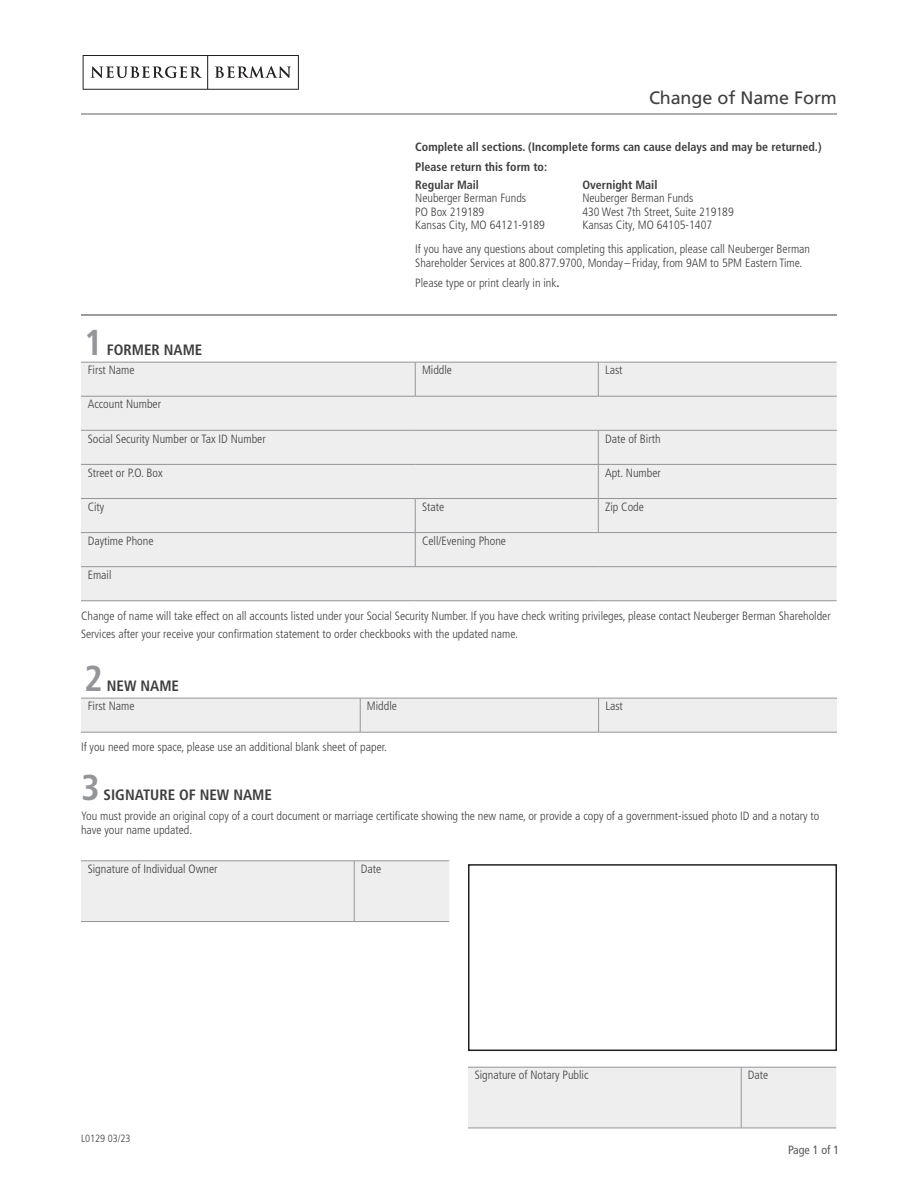
<style>
.page{position:relative;width:918px;height:1188px;background:#fff}
.page>*{position:absolute;margin:0;border:0;box-sizing:border-box;transform-origin:0 0}
.ALL_CAPS_Sections_H{font:700 condensed 36px "Frutiger LT Pro";color:#939598}
.Main_Title{font:18px "Frutiger LT Pro";letter-spacing:-.005em;color:#3e3e3f}
.ALL_CAPS_Sections_H-2{font:700 condensed 15px "Frutiger LT Pro";color:#3e3e3f}
.Body_Copy_8pt_9{font:300 condensed 12px/13.5px "Frutiger LT Pro";color:#3e3e3f}
.Table_Copy_8pt{font:300 condensed 12px/13.5px "Frutiger LT Pro";color:#3e3e3f}
.Body_Copy_8pt_9-2{font:700 condensed 12px "Frutiger LT Pro";color:#3e3e3f}
.t1{font:condensed 12px "Frutiger LT Pro";color:#57585a}
.Disclosures_SKU_7_8{font:300 condensed 10.5px "Frutiger LT Pro";color:#3e3e3f}
.s1{font-weight:700}
</style>
<div class="page">
<hr style="left:81px;top:113px;width:756px;height:2px;background:#939598">
<svg style="left:83px;top:55px;width:216px;height:35px"></svg>
<hr style="left:81px;top:314px;width:756px;height:2px;background:#939598">
<div style="left:81px;top:363px;width:756px;height:238px;background:#eeeeef"></div>
<hr style="left:81px;top:498px;width:334px;height:1px;background:#939598">
<hr style="left:415px;top:498px;width:183px;height:1px;background:#939598">
<hr style="left:598px;top:498px;width:239px;height:1px;background:#939598">
<hr style="left:415px;top:499px;width:1px;height:33px;background:#939598">
<hr style="left:598px;top:499px;width:1px;height:33px;background:#939598">
<hr style="left:81px;top:532px;width:334px;height:1px;background:#939598">
<hr style="left:81px;top:362px;width:334px;height:1px;background:#939598">
<hr style="left:415px;top:362px;width:183px;height:1px;background:#939598">
<hr style="left:598px;top:362px;width:239px;height:1px;background:#939598">
<hr style="left:415px;top:362px;width:1px;height:34px;background:#939598">
<hr style="left:598px;top:362px;width:1px;height:34px;background:#939598">
<hr style="left:598px;top:465px;width:1px;height:33px;background:#939598">
<hr style="left:598px;top:464px;width:239px;height:1px;background:#939598">
<hr style="left:598px;top:430px;width:239px;height:1px;background:#939598">
<hr style="left:81px;top:396px;width:334px;height:1px;background:#939598">
<hr style="left:415px;top:396px;width:183px;height:1px;background:#939598">
<hr style="left:598px;top:396px;width:239px;height:1px;background:#939598">
<hr style="left:81px;top:430px;width:334px;height:1px;background:#939598">
<hr style="left:415px;top:430px;width:183px;height:1px;background:#939598">
<hr style="left:598px;top:431px;width:1px;height:33px;background:#939598">
<hr style="left:81px;top:464px;width:334px;height:1px;background:#939598">
<hr style="left:415px;top:464px;width:183px;height:1px;background:#939598">
<hr style="left:81px;top:566px;width:334px;height:1px;background:#939598">
<hr style="left:81px;top:601px;width:334px;height:1px;background:#939598">
<hr style="left:415px;top:601px;width:183px;height:1px;background:#939598">
<hr style="left:598px;top:601px;width:239px;height:1px;background:#939598">
<hr style="left:415px;top:532px;width:183px;height:1px;background:#939598">
<hr style="left:598px;top:532px;width:239px;height:1px;background:#939598">
<hr style="left:415px;top:566px;width:183px;height:1px;background:#939598">
<hr style="left:598px;top:566px;width:239px;height:1px;background:#939598">
<hr style="left:415px;top:533px;width:1px;height:33px;background:#939598">
<div style="left:81px;top:699px;width:756px;height:33px;background:#eeeeef"></div>
<hr style="left:81px;top:698px;width:279px;height:1px;background:#939598">
<hr style="left:360px;top:698px;width:239px;height:1px;background:#939598">
<hr style="left:599px;top:698px;width:238px;height:1px;background:#939598">
<hr style="left:360px;top:698px;width:1px;height:34px;background:#939598">
<hr style="left:598px;top:698px;width:1px;height:34px;background:#939598">
<hr style="left:81px;top:732px;width:279px;height:1px;background:#939598">
<hr style="left:360px;top:732px;width:239px;height:1px;background:#939598">
<hr style="left:599px;top:732px;width:238px;height:1px;background:#939598">
<div style="left:81px;top:862px;width:368px;height:59px;background:#eeeeef"></div>
<hr style="left:81px;top:861px;width:273px;height:1px;background:#939598">
<hr style="left:354px;top:861px;width:95px;height:1px;background:#939598">
<hr style="left:81px;top:921px;width:273px;height:1px;background:#939598">
<hr style="left:354px;top:921px;width:95px;height:1px;background:#939598">
<hr style="left:354px;top:861px;width:1px;height:60px;background:#939598">
<div style="left:468px;top:864px;width:369px;height:187px;border:2px solid #231f20"></div>
<div style="left:468px;top:1068px;width:368px;height:60px;background:#eeeeef"></div>
<hr style="left:468px;top:1067px;width:273px;height:1px;background:#939598">
<hr style="left:741px;top:1067px;width:95px;height:1px;background:#939598">
<hr style="left:468px;top:1128px;width:273px;height:1px;background:#939598">
<hr style="left:741px;top:1128px;width:95px;height:1px;background:#939598">
<hr style="left:741px;top:1067px;width:1px;height:61px;background:#939598">
<p class="Main_Title" style="left:649px;top:87px;width:189px">Change of Name Form</p>
<p class="Body_Copy_8pt_9-2" style="left:415px;top:140px;width:408px">Complete all sections. (Incomplete forms can cause delays and may be returned.)</p>
<p class="Body_Copy_8pt_9-2" style="left:415px;top:160px;width:133px">Please return this form to:</p>
<p class="Body_Copy_8pt_9-2" style="left:415px;top:177px;width:65px">Regular Mail</p>
<p class="Body_Copy_8pt_9" style="left:415px;top:191px;width:112px">Neuberger Berman Funds<br>PO Box 219189</p>
<p class="Body_Copy_8pt_9" style="left:415px;top:218px;width:131px">Kansas City, MO 64121-9189</p>
<p class="Body_Copy_8pt_9-2" style="left:582px;top:177px;width:77px">Overnight Mail</p>
<p class="Body_Copy_8pt_9" style="left:582px;top:191px;width:153px">Neuberger Berman Funds<br>430 West 7th Street, Suite 219189</p>
<p class="Body_Copy_8pt_9" style="left:582px;top:218px;width:131px">Kansas City, MO 64105-1407</p>
<p class="Table_Copy_8pt" style="left:415px;top:242px;width:396px">If you have any questions about completing this application, please call Neuberger Berman<br>Shareholder Services at 800.877.9700, Monday –Friday, from 9AM to 5PM Eastern Time.</p>
<p class="Body_Copy_8pt_9" style="left:415px;top:276px;width:146px">Please type or print clearly in ink<span class="s1">.</span></p>
<p class="ALL_CAPS_Sections_H" style="left:84px;top:321px;width:20px">1</p>
<p class="ALL_CAPS_Sections_H-2" style="left:107px;top:341px;width:97px">FORMER NAME</p>
<p class="Table_Copy_8pt" style="left:88px;top:364px;width:48px">First Name</p>
<p class="Table_Copy_8pt" style="left:422px;top:364px;width:31px">Middle</p>
<p class="Table_Copy_8pt" style="left:605px;top:364px;width:19px">Last</p>
<p class="Table_Copy_8pt" style="left:88px;top:398px;width:75px">Account Number</p>
<p class="Table_Copy_8pt" style="left:88px;top:432px;width:180px">Social Security Number or Tax ID Number</p>
<p class="Table_Copy_8pt" style="left:605px;top:432px;width:57px">Date of Birth</p>
<p class="Table_Copy_8pt" style="left:88px;top:466px;width:76px">Street or P.O. Box</p>
<p class="Table_Copy_8pt" style="left:605px;top:466px;width:57px">Apt. Number</p>
<p class="Table_Copy_8pt" style="left:88px;top:500px;width:18px">City</p>
<p class="Table_Copy_8pt" style="left:422px;top:500px;width:24px">State</p>
<p class="Table_Copy_8pt" style="left:605px;top:500px;width:40px">Zip Code</p>
<p class="Table_Copy_8pt" style="left:88px;top:534px;width:67px">Daytime Phone</p>
<p class="Table_Copy_8pt" style="left:422px;top:534px;width:86px">Cell/Evening Phone</p>
<p class="Table_Copy_8pt" style="left:88px;top:568px;width:25px">Email</p>
<p class="Body_Copy_8pt_9" style="left:81px;top:607px;width:751px;line-height:18px">Change of name will take effect on all accounts listed under your Social Security Number. If you have check writing privileges, please contact Neuberger Berman Shareholder<br>Services after your receive your confirmation statement to order checkbooks with the updated name.</p>
<p class="ALL_CAPS_Sections_H" style="left:84px;top:657px;width:20px">2</p>
<p class="ALL_CAPS_Sections_H-2" style="left:107px;top:677px;width:74px">NEW NAME</p>
<p class="Table_Copy_8pt" style="left:88px;top:700px;width:48px">First Name</p>
<p class="Table_Copy_8pt" style="left:367px;top:700px;width:31px">Middle</p>
<p class="Table_Copy_8pt" style="left:605px;top:700px;width:19px">Last</p>
<p class="Table_Copy_8pt" style="left:81px;top:740px;width:307px">If you need more space, please use an additional blank sheet of paper.</p>
<p class="ALL_CAPS_Sections_H" style="left:81px;top:766px;width:20px">3</p>
<p class="ALL_CAPS_Sections_H-2" style="left:104px;top:786px;width:170px">SIGNATURE OF NEW NAME</p>
<p class="Body_Copy_8pt_9" style="left:81px;top:809px;width:740px">You must provide an original copy of a court document or marriage certificate showing the new name, or provide a copy of a government-issued photo ID and a notary to have your name updated.</p>
<p class="Table_Copy_8pt" style="left:88px;top:862px;width:131px">Signature of Individual Owner</p>
<p class="Table_Copy_8pt" style="left:361px;top:862px;width:22px">Date</p>
<p class="Disclosures_SKU_7_8" style="left:81px;top:1132px;width:51px">L0129 03/23</p>
<p class="Table_Copy_8pt" style="left:475px;top:1069px;width:115px">Signature of Notary Public</p>
<p class="Table_Copy_8pt" style="left:748px;top:1069px;width:22px">Date</p>
<p class="t1" style="left:788px;top:1143px;width:53px">Page 1 of 1</p>
</div>
